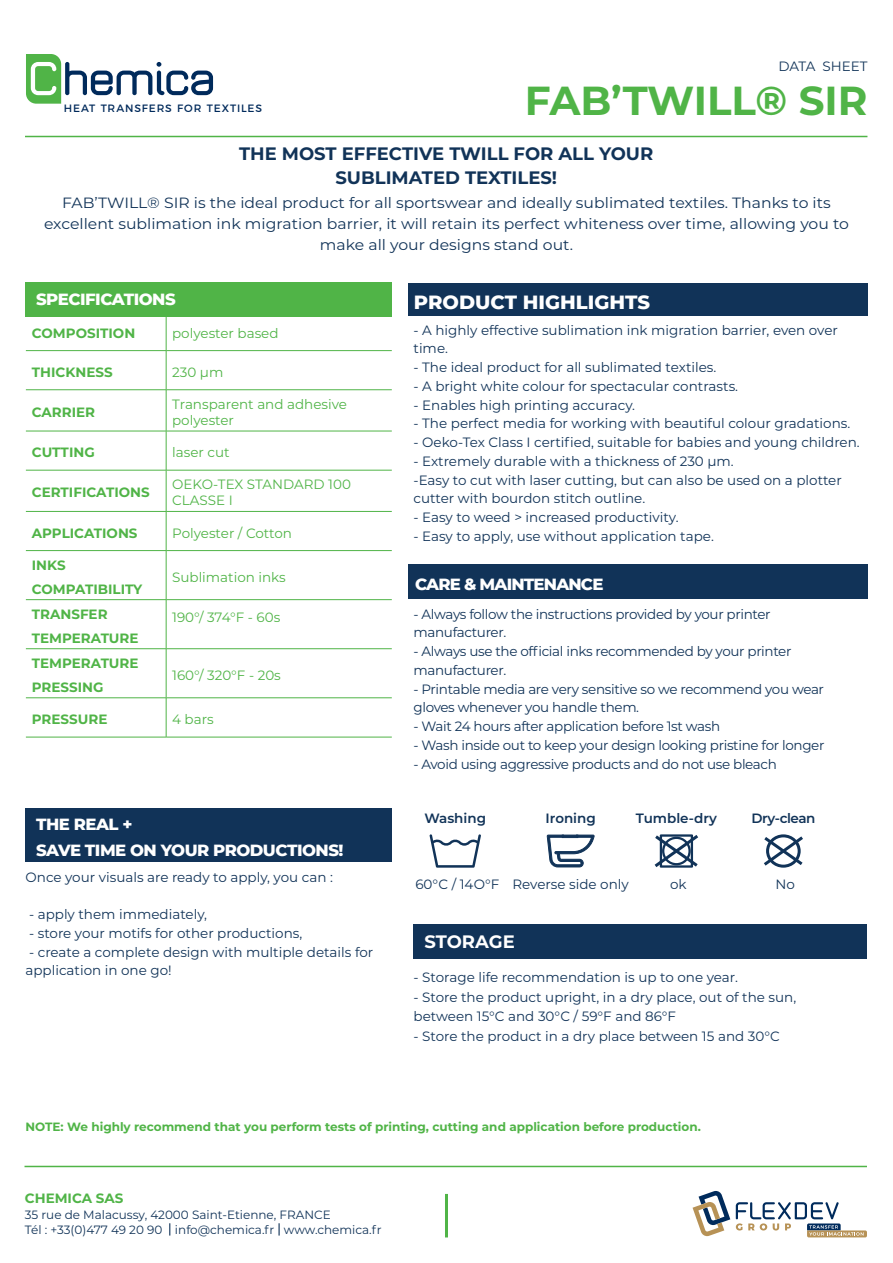
<style>
.page{position:relative;width:893px;height:1263px;background:#fff}
.page>*{position:absolute;margin:0;border:0;box-sizing:border-box;transform-origin:0 0}
.t1{font:700 40.5px "Montserrat";color:#50b447}
.t2{font:800 19.5px "Montserrat";color:#fff}
.t3{font:700 18px/24px "Montserrat";color:#113358;text-align:center}
.t4{font:700 18px "Montserrat";letter-spacing:-.005em;color:#fff}
.t5{font:800 16.5px/25.8px "Montserrat";letter-spacing:-.03em;color:#fff}
.t6{font:800 16.5px "Montserrat";letter-spacing:-.05em;color:#fff}
.t7{font:14.85px/21px "Montserrat";color:#113358;text-align:center;scale:1.05 1}
.t8{font:13.5px/18.8px "Montserrat";color:#113358}
.t9{font:13.5px/18.8px "Montserrat";letter-spacing:-.025em;color:#113358}
.t10{font:13.5px/16.2px "Montserrat";color:#50b447}
.t11{font:700 13.5px/24px "Montserrat";color:#50b447}
.t12{font:600 13.5px "Montserrat";color:#113358}
.t13{font:600 13.5px "Montserrat";letter-spacing:-.03em;color:#113358}
.t14{font:12px/14.4px "Montserrat";color:#113358}
.t15{font:700 12px "Montserrat";color:#50b447}
.t16{font:10.65px "Montserrat";letter-spacing:.08em;color:#002a5b}
</style>
<div class="page">
<svg style="left:169px;top:1223px;width:1px;height:12px"></svg>
<svg style="left:279px;top:1223px;width:1px;height:12px"></svg>
<hr style="left:25px;top:136px;width:842px;height:1px;background:#50b447">
<svg style="left:692px;top:1191px;width:38px;height:45px"></svg>
<svg style="left:736px;top:1202px;width:131px;height:35px"></svg>
<svg style="left:26px;top:54px;width:187px;height:50px"></svg>
<div style="left:408px;top:283px;width:459px;height:32px;background:#113358"></div>
<hr style="left:445px;top:1194px;width:3px;height:43px;background:#50b447">
<hr style="left:25px;top:1166px;width:842px;height:1px;background:#50b447">
<hr style="left:26px;top:350px;width:140px;height:1px;background:#50b447">
<hr style="left:26px;top:389px;width:140px;height:1px;background:#50b447">
<hr style="left:26px;top:431px;width:140px;height:1px;background:#50b447">
<hr style="left:26px;top:470px;width:140px;height:1px;background:#50b447">
<hr style="left:26px;top:511px;width:140px;height:1px;background:#50b447">
<hr style="left:26px;top:550px;width:140px;height:1px;background:#50b447">
<hr style="left:26px;top:599px;width:140px;height:1px;background:#50b447">
<hr style="left:26px;top:648px;width:140px;height:1px;background:#50b447">
<hr style="left:26px;top:697px;width:140px;height:1px;background:#50b447">
<hr style="left:26px;top:737px;width:140px;height:1px;background:#50b447">
<hr style="left:166px;top:312px;width:1px;height:38px;background:#50b447">
<hr style="left:166px;top:351px;width:1px;height:39px;background:#50b447">
<hr style="left:166px;top:390px;width:1px;height:41px;background:#50b447">
<hr style="left:166px;top:431px;width:1px;height:39px;background:#50b447">
<hr style="left:166px;top:470px;width:1px;height:41px;background:#50b447">
<hr style="left:166px;top:512px;width:1px;height:38px;background:#50b447">
<hr style="left:166px;top:551px;width:1px;height:48px;background:#50b447">
<hr style="left:166px;top:600px;width:1px;height:48px;background:#50b447">
<hr style="left:166px;top:649px;width:1px;height:49px;background:#50b447">
<hr style="left:166px;top:698px;width:1px;height:39px;background:#50b447">
<hr style="left:166px;top:350px;width:226px;height:1px;background:#50b447">
<hr style="left:166px;top:389px;width:226px;height:1px;background:#50b447">
<hr style="left:166px;top:431px;width:226px;height:1px;background:#50b447">
<hr style="left:166px;top:470px;width:226px;height:1px;background:#50b447">
<hr style="left:166px;top:511px;width:226px;height:1px;background:#50b447">
<hr style="left:166px;top:550px;width:226px;height:1px;background:#50b447">
<hr style="left:166px;top:599px;width:226px;height:1px;background:#50b447">
<hr style="left:166px;top:648px;width:226px;height:1px;background:#50b447">
<hr style="left:166px;top:697px;width:226px;height:1px;background:#50b447">
<hr style="left:166px;top:737px;width:226px;height:1px;background:#50b447">
<div style="left:26px;top:283px;width:366px;height:34px;background:#50b447"></div>
<div style="left:26px;top:808px;width:366px;height:53px;background:#113358"></div>
<div style="left:414px;top:924px;width:453px;height:34px;background:#113358"></div>
<div style="left:408px;top:564px;width:460px;height:34px;background:#113358"></div>
<svg style="left:429px;top:834px;width:52px;height:34px"></svg>
<svg style="left:546px;top:834px;width:49px;height:34px"></svg>
<hr style="left:562px;top:835px;width:16px;height:3px;background:#113358">
<svg style="left:764px;top:834px;width:39px;height:34px"></svg>
<svg style="left:654px;top:834px;width:45px;height:34px"></svg>
<p class="t8" style="left:778px;top:57px;width:91px">DATA SHEET</p>
<h1 class="t1" style="left:525px;top:72px;width:344px">FAB’TWILL® SIR</h1>
<h3 class="t3" style="left:239px;top:141px;width:416px">THE MOST EFFECTIVE TWILL FOR ALL YOUR<br>SUBLIMATED TEXTILES!</h3>
<p class="t16" style="left:64px;top:100px;width:200px">HEAT TRANSFERS FOR TEXTILES</p>
<p class="t7" style="left:44px;top:191px;width:768px">FAB’TWILL® SIR is the ideal product for all sportswear and ideally sublimated textiles. Thanks to its excellent sublimation ink migration barrier, it will retain its perfect whiteness over time, allowing you to make all your designs stand out.</p>
<p class="t5" style="left:36px;top:285px;width:141px">SPECIFICATIONS</p>
<p class="t11" style="left:32px;top:320px;width:105px">COMPOSITION</p>
<p class="t10" style="left:172px;top:324px;width:108px">polyester based</p>
<p class="t11" style="left:32px;top:359px;width:82px">THICKNESS</p>
<p class="t10" style="left:172px;top:363px;width:53px">230 µm</p>
<p class="t11" style="left:32px;top:399px;width:65px">CARRIER</p>
<p class="t10" style="left:172px;top:395px;width:176px">Transparent and adhesive polyester</p>
<p class="t11" style="left:32px;top:440px;width:64px">CUTTING</p>
<p class="t10" style="left:172px;top:444px;width:59px">laser cut</p>
<p class="t11" style="left:32px;top:480px;width:119px">CERTIFICATIONS</p>
<p class="t10" style="left:172px;top:476px;width:180px">OEKO-TEX STANDARD 100<br>CLASSE I</p>
<p class="t11" style="left:32px;top:520px;width:107px">APPLICATIONS</p>
<p class="t10" style="left:172px;top:524px;width:121px">Polyester / Cotton</p>
<p class="t11" style="left:32px;top:552px;width:112px">INKS<br>COMPATIBILITY</p>
<p class="t10" style="left:172px;top:568px;width:115px">Sublimation inks</p>
<p class="t11" style="left:32px;top:601px;width:108px">TRANSFER<br>TEMPERATURE</p>
<p class="t10" style="left:172px;top:608px;width:110px">190°/ 374°F - 60s</p>
<p class="t11" style="left:32px;top:650px;width:108px">TEMPERATURE<br>PRESSING</p>
<p class="t10" style="left:172px;top:666px;width:110px">160°/ 320°F - 20s</p>
<p class="t11" style="left:32px;top:706px;width:77px">PRESSURE</p>
<p class="t10" style="left:172px;top:711px;width:43px">4 bars</p>
<p class="t5" style="left:36px;top:811px;width:309px">THE REAL +<br>SAVE TIME ON YOUR PRODUCTIONS!</p>
<p class="t8" style="left:26px;top:867px;width:309px">Once your visuals are ready to apply, you can :</p>
<p class="t8" style="left:29px;top:904px;width:180px">- apply them immediately,</p>
<p class="t8" style="left:29px;top:923px;width:275px">- store your motifs for other productions,</p>
<p class="t8" style="left:26px;top:942px;width:349px">- create a complete design with multiple details for application in one go!</p>
<h2 class="t2" style="left:414px;top:287px;width:238px">PRODUCT HIGHLIGHTS</h2>
<p class="t8" style="left:414px;top:320px;width:426px">- A highly effective sublimation ink migration barrier, even over time.</p>
<p class="t8" style="left:414px;top:357px;width:304px">- The ideal product for all sublimated textiles.</p>
<p class="t8" style="left:414px;top:376px;width:326px">- A bright white colour for spectacular contrasts.</p>
<p class="t8" style="left:414px;top:395px;width:223px">- Enables high printing accuracy.</p>
<p class="t8" style="left:414px;top:414px;width:438px">- The perfect media for working with beautiful colour gradations.</p>
<p class="t8" style="left:414px;top:432px;width:448px">- Oeko-Tex Class I certified, suitable for babies and young children.</p>
<p class="t8" style="left:414px;top:451px;width:430px">- Extremely durable with a thickness of 230 µm.<br>-Easy to cut with laser cutting, but can also be used on a plotter cutter with bourdon stitch outline.</p>
<p class="t8" style="left:414px;top:507px;width:266px">- Easy to weed &gt; increased productivity.</p>
<p class="t8" style="left:414px;top:526px;width:302px">- Easy to apply, use without application tape.</p>
<p class="t6" style="left:415px;top:571px;width:190px">CARE &amp; MAINTENANCE</p>
<p class="t9" style="left:414px;top:604px;width:359px">- Always follow the instructions provided by your printer manufacturer.</p>
<p class="t9" style="left:414px;top:641px;width:379px">- Always use the official inks recommended by your printer manufacturer.</p>
<p class="t9" style="left:414px;top:679px;width:412px">- Printable media are very sensitive so we recommend you wear gloves whenever you handle them.</p>
<p class="t9" style="left:414px;top:716px;width:308px">- Wait 24 hours after application before 1st wash</p>
<p class="t9" style="left:414px;top:735px;width:412px">- Wash inside out to keep your design looking pristine for longer</p>
<p class="t9" style="left:414px;top:754px;width:365px">- Avoid using aggressive products and do not use bleach</p>
<p class="t12" style="left:424px;top:808px;width:63px">Washing</p>
<p class="t12" style="left:545px;top:808px;width:52px">Ironing</p>
<p class="t13" style="left:751px;top:808px;width:66px">Dry-clean</p>
<p class="t12" style="left:636px;top:808px;width:83px">Tumble-dry</p>
<p class="t8" style="left:415px;top:874px;width:85px">60°C / 14O°F</p>
<p class="t8" style="left:512px;top:874px;width:118px">Reverse side only</p>
<p class="t8" style="left:670px;top:874px;width:18px">ok</p>
<p class="t8" style="left:776px;top:874px;width:21px">No</p>
<h3 class="t4" style="left:424px;top:928px;width:92px">STORAGE</h3>
<p class="t8" style="left:414px;top:967px;width:326px">- Storage life recommendation is up to one year.</p>
<p class="t8" style="left:414px;top:987px;width:384px;line-height:19.5px">- Store the product upright, in a dry place, out of the sun, between 15°C and 30°C / 59°F and 86°F</p>
<p class="t8" style="left:414px;top:1026px;width:368px">- Store the product in a dry place between 15 and 30°C</p>
<p class="t15" style="left:26px;top:1118px;width:677px">NOTE: We highly recommend that you perform tests of printing, cutting and application before production.</p>
<p class="t11" style="left:25px;top:1185px;width:100px">CHEMICA SAS</p>
<p class="t14" style="left:25px;top:1207px;width:358px">35 rue de Malacussy, 42000 Saint-Etienne, FRANCE<br>Tél : +33(0)477 49 20 90 info@chemica.fr www.chemica.fr</p>
</div>
